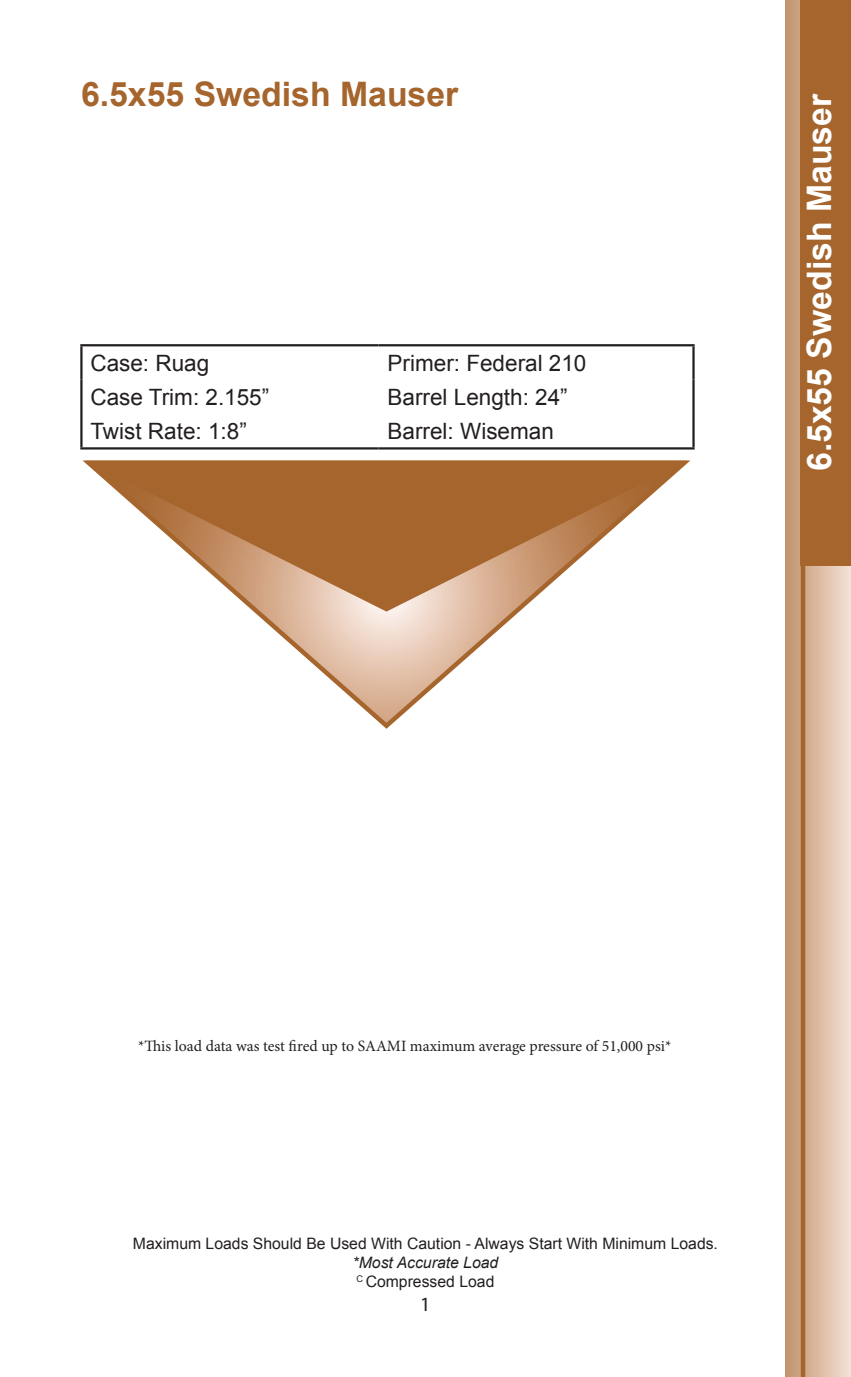
<style>
.page{position:relative;width:851px;height:1377px;background:#fff}
.page>*{position:absolute;margin:0;border:0;box-sizing:border-box;transform-origin:0 0}
.t1{font:700 33.75px "Arial";color:#fff}
.t2{font:700 33.75px "Arial";color:#a5652d}
.t3{font:22.5px "Arial";color:#231f20}
.t4{font:20.25px "Myriad Pro";color:#231f20}
.t5{font:15.75px "Minion Pro";color:#231f20}
.t6{font:15.75px "Arial";color:#231f20}
.t7{font:italic 15.75px/18.9px "Arial";color:#231f20}
.s1{font-style:normal}
</style>
<div class="page">
<svg style="left:785px;top:0;width:65px;height:1377px;background:#d8b69c"></svg>
<div style="left:800px;top:0;width:50px;height:565px;background:#a5652d"></div>
<div style="left:800px;top:0;width:5px;height:1377px;background:#a5652d"></div>
<hr style="left:80px;top:344px;width:298px;height:2px;background:#231f20">
<hr style="left:80px;top:346px;width:3px;height:34px;background:#231f20">
<hr style="left:378px;top:344px;width:316px;height:2px;background:#231f20">
<hr style="left:692px;top:346px;width:2px;height:34px;background:#231f20">
<hr style="left:80px;top:380px;width:3px;height:34px;background:#231f20">
<hr style="left:692px;top:380px;width:2px;height:34px;background:#231f20">
<hr style="left:80px;top:414px;width:3px;height:33px;background:#231f20">
<hr style="left:692px;top:414px;width:2px;height:33px;background:#231f20">
<hr style="left:80px;top:447px;width:298px;height:3px;background:#231f20">
<hr style="left:378px;top:447px;width:316px;height:3px;background:#231f20">
<svg style="left:82px;top:460px;width:609px;height:269px"></svg>
<svg style="left:85px;top:461px;width:602px;height:151px;fill:#a5652d"></svg>
<h1 class="t2" style="left:81px;top:71px;width:379px">6.5x55 Swedish Mauser</h1>
<p class="t3" style="left:90px;top:348px;width:120px">Case: Ruag</p>
<p class="t3" style="left:387px;top:348px;width:200px">Primer: Federal 210</p>
<p class="t3" style="left:90px;top:382px;width:180px">Case Trim: 2.155”</p>
<p class="t3" style="left:387px;top:382px;width:182px">Barrel Length: 24”</p>
<p class="t3" style="left:90px;top:417px;width:158px">Twist Rate: 1:8”</p>
<p class="t3" style="left:387px;top:417px;width:168px">Barrel: Wiseman</p>
<h1 class="t1" style="left:796px;top:471px;width:379px;rotate:-90deg">6.5x55 Swedish Mauser</h1>
<p class="t5" style="left:138px;top:1036px;width:535px">*This load data was test fired up to SAAMI maximum average pressure of 51,000 psi*</p>
<p class="t6" style="left:133px;top:1233px;width:586px">Maximum Loads Should Be Used With Caution - Always Start With Minimum Loads.</p>
<p class="t7" style="left:352px;top:1253px;width:147px">*Most Accurate Load<br><sup>C</sup> <span class="s1">Compressed Load</span></p>
<p class="t4" style="left:420px;top:1292px;width:12px">1</p>
</div>
